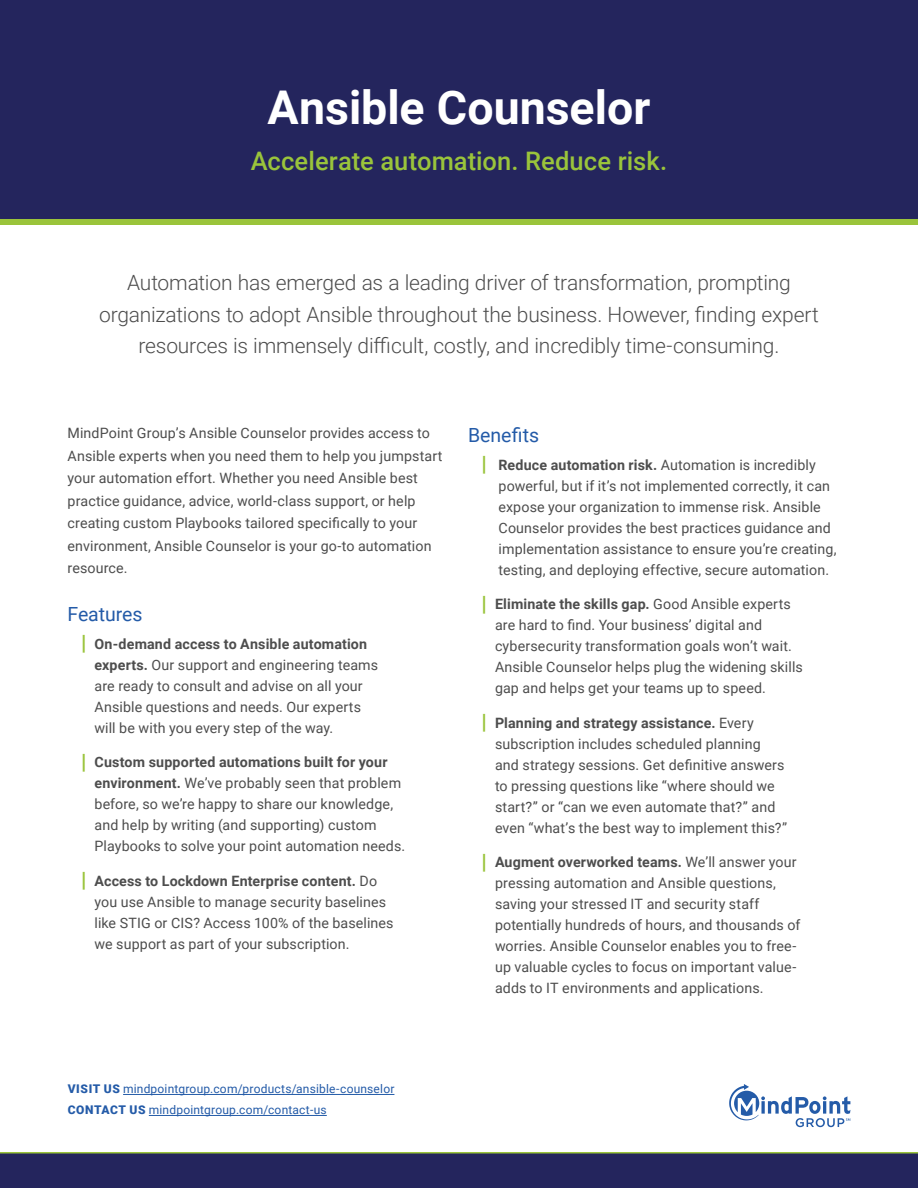
<style>
.page{position:relative;width:918px;height:1188px;background:#fff}
.page>*{position:absolute;margin:0;border:0;box-sizing:border-box;transform-origin:0 0}
.Document_Headline{font:700 46.5px "Roboto";color:#fff}
.Document_Subhead{font:500 25.5px "Roboto";letter-spacing:.005em;color:#9ac43b}
.Intro_Text___Centere{font:300 21px/31.5px "Roboto";letter-spacing:-.01em;color:#4d4d4d;text-align:center}
.Body_Headline{font:19.5px "Roboto";letter-spacing:-.005em;color:#245ba8}
.Body{font:14.25px/21px "Roboto";letter-spacing:.01em;color:#4d4d4d}
.CTA_2p{font:12px "Roboto";letter-spacing:.015em;color:#245ba8}
.s1{font-weight:900;font-size:21px;color:#9ac43b}
.s2{font-weight:700}
.s3{font-weight:900}
</style>
<div class="page">
<div style="left:0;top:0;width:918px;height:225px;background:#24255d"></div>
<svg style="left:729px;top:1084px;width:121px;height:43px"></svg>
<hr style="left:123px;top:1094px;width:271px;height:1px;background:#245ba8">
<hr style="left:149px;top:1115px;width:178px;height:1px;background:#245ba8">
<div style="left:0;top:1152px;width:918px;height:36px;background:#24255d"></div>
<p class="Document_Headline" style="left:268px;top:75px;width:384px">Ansible Counselor</p>
<p class="Document_Subhead" style="left:251px;top:144px;width:418px">Accelerate automation. Reduce risk.</p>
<p class="Intro_Text___Centere" style="left:99px;top:266px;width:721px">Automation has emerged as a leading driver of transformation, prompting organizations to adopt Ansible throughout the business. However, finding expert resources is immensely difficult, costly, and incredibly time-consuming.</p>
<p class="Body" style="left:68px;top:421px;width:377px;line-height:22.5px">MindPoint Group’s Ansible Counselor provides access to Ansible experts when you need them to help you jumpstart your automation effort. Whether you need Ansible best practice guidance, advice, world-class support, or help creating custom Playbooks tailored specifically to your environment, Ansible Counselor is your go-to automation resource.</p>
<p class="Body_Headline" style="left:68px;top:601px;width:77px">Features</p>
<p class="Body" style="left:94px;top:633px;width:285px;text-indent:-14px"><span class="s1">|</span> <span class="s2">On-demand access to Ansible automation experts.</span> Our support and engineering teams are ready to consult and advise on all your Ansible questions and needs. Our experts will be with you every step of the way.</p>
<p class="Body" style="left:94px;top:751px;width:312px;text-indent:-14px"><span class="s1">|</span> <span class="s2">Custom supported automations built for your environment.</span> We’ve probably seen that problem before, so we’re happy to share our knowledge, and help by writing (and supporting) custom Playbooks to solve your point automation needs.</p>
<p class="Body" style="left:94px;top:870px;width:301px;text-indent:-14px"><span class="s1">|</span> <span class="s2">Access to Lockdown Enterprise content.</span> Do you use Ansible to manage security baselines like STIG or CIS? Access 100% of the baselines we support as part of your subscription.</p>
<p class="Body_Headline" style="left:468px;top:422px;width:73px">Benefits</p>
<p class="Body" style="left:499px;top:454px;width:340px;text-indent:-17px"><span class="s1">|</span> <span class="s2">Reduce automation risk.</span> Automation is incredibly powerful, but if it’s not implemented correctly, it can expose your organization to immense risk. Ansible Counselor provides the best practices guidance and implementation assistance to ensure you’re creating, testing, and deploying effective, secure automation.</p>
<p class="Body" style="left:495px;top:593px;width:309px;text-indent:-14px"><span class="s1">|</span> <span class="s2">Eliminate the skills gap.</span> Good Ansible experts are hard to find. Your business’ digital and cybersecurity transformation goals won’t wait.<br>Ansible Counselor helps plug the widening skills gap and helps get your teams up to speed.</p>
<p class="Body" style="left:495px;top:712px;width:294px;text-indent:-14px"><span class="s1">|</span> <span class="s2">Planning and strategy assistance.</span> Every subscription includes scheduled planning and strategy sessions. Get definitive answers to pressing questions like “where should we start?” or “can we even automate that?” and even “what’s the best way to implement this?”</p>
<p class="Body" style="left:495px;top:851px;width:307px;text-indent:-14px"><span class="s1">|</span> <span class="s2">Augment overworked teams.</span> We’ll answer your pressing automation and Ansible questions, saving your stressed IT and security staff potentially hundreds of hours, and thousands of worries. Ansible Counselor enables you to free&shy;up valuable cycles to focus on important value&shy;adds to IT environments and applications.</p>
<p class="CTA_2p" style="left:68px;top:1080px;width:328px"><span class="s3">VISIT US</span> mindpointgroup.com/products/ansible-counselor</p>
<p class="CTA_2p" style="left:68px;top:1101px;width:261px"><span class="s3">CONTACT US</span> mindpointgroup.com/contact-us</p>
</div>
